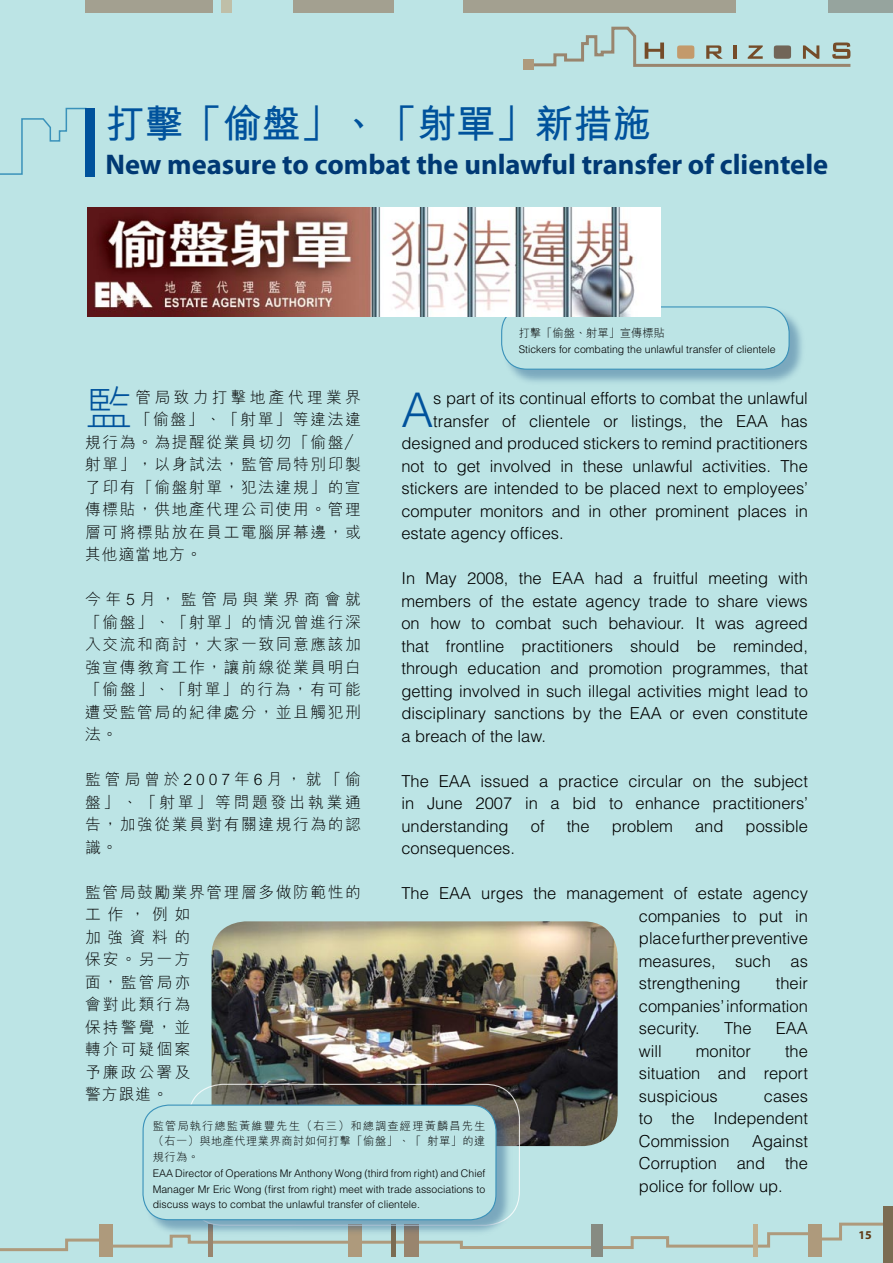
<style>
.page{position:relative;width:893px;height:1263px;background:#bce4e5}
.page>*{position:absolute;margin:0;border:0;box-sizing:border-box;transform-origin:0 0}
.t1{font:300 47.7px "Helvetica";color:#00529c}
.t2{font:300 47.25px "M Hei";color:#00529c}
.t3{font:700 39px "M Hei";color:#00529c}
.t4{font:700 28.5px "Myriad Pro";color:#003974}
.t5{font:300 16.5px/22.5px "Helvetica";color:#000;text-align:justify}
.t6{font:300 15.75px/22.5px "M Hei";letter-spacing:.1em;color:#000;text-align:justify}
.t7{font:300 15.75px/22.5px "M Hei";letter-spacing:.135em;color:#000}
.t8{font:300 15.75px "M Hei";letter-spacing:.21em;color:#000}
.t9{font:700 12px "Myriad Pro";color:#603913}
.t10{font:300 11.25px/15.8px "M Hei";letter-spacing:.04em;color:#000;text-align:justify}
.t11{font:300 11.25px "M Hei";color:#000}
.t12{font:300 10.5px/15.8px "Helvetica";color:#000;text-align:justify}
</style>
<div class="page">
<div style="left:293px;top:0;width:101px;height:12px;background:#a3a090"></div>
<div style="left:85px;top:0;width:128px;height:12px;background:#a3a090"></div>
<div style="left:463px;top:0;width:273px;height:12px;background:#a3a090"></div>
<div style="left:828px;top:0;width:65px;height:12px;background:#96a49e"></div>
<div style="left:221px;top:0;width:11px;height:12px;background:#bfbfa8"></div>
<svg style="left:0;top:1222px;width:883px;height:33px"></svg>
<div style="left:883px;top:1206px;width:10px;height:57px;background:#7b6c52"></div>
<div style="left:348px;top:1224px;width:13px;height:33px;background:#ae9a7c"></div>
<div style="left:808px;top:1224px;width:14px;height:33px;background:#ae9a7c"></div>
<div style="left:99px;top:1224px;width:14px;height:33px;background:#ae9a7c"></div>
<div style="left:591px;top:1224px;width:11px;height:33px;background:#878b82"></div>
<div style="left:404px;top:1224px;width:15px;height:33px;background:#99856e"></div>
<div style="left:391px;top:1224px;width:5px;height:33px;background:#7b6c52"></div>
<div style="left:208px;top:1224px;width:5px;height:33px;background:#99856e"></div>
<div style="left:753px;top:1224px;width:5px;height:33px;background:#c0b08f"></div>
<svg style="left:528px;top:26px;width:323px;height:41px"></svg>
<div style="left:524px;top:60px;width:10px;height:10px;background:#ae9a7c"></div>
<svg style="left:0;top:107px;width:87px;height:68px"></svg>
<div style="left:85px;top:108px;width:10px;height:68px;background:#00529c"></div>
<img style="left:212px;top:921px;width:406px;height:225px;border-radius:34px">
<div style="left:502px;top:307px;width:304px;height:79px;background:#003974;opacity:.35"></div>
<div style="left:502px;top:307px;width:287px;height:62px;background:#bce4e5;border-radius:26px"></div>
<div style="left:501px;top:306px;width:289px;height:64px;border:1px solid #3a92ba;border-radius:26px"></div>
<img style="left:88px;top:207px;width:573px;height:110px">
<div style="left:143px;top:1105px;width:369px;height:132px;background:#003974;opacity:.35"></div>
<div style="left:143px;top:1105px;width:353px;height:115px;background:#bce4e5;border-radius:26px"></div>
<div style="left:142px;top:1104px;width:355px;height:116px;border:1px solid #3a92ba;border-radius:26px"></div>
<h3 class="t3" style="left:105px;top:104px;width:547px">打擊「偷盤」、「射單」新措施</h3>
<h3 class="t4" style="left:105px;top:146px;width:724px">New measure to combat the unlawful transfer of clientele</h3>
<p class="t11" style="left:519px;top:327px;width:148px">打擊「偷盤、射單」宣傳標貼</p>
<p class="t12" style="left:519px;top:341px;width:258px">Stickers for combating the unlawful transfer of clientele</p>
<h2 class="t2" style="left:85px;top:383px;width:49px">監</h2>
<p class="t8" style="left:136px;top:388px;width:227px">管局致力打擊地產代理業界</p>
<h1 class="t1" style="left:401px;top:380px;width:33px">A</h1>
<p class="t5" style="left:433px;top:387px;width:376px">s part of its continual efforts to combat the unlawful</p>
<p class="t6" style="left:136px;top:408px;width:227px">「偷盤」、「射單」等違法違</p>
<p class="t6" style="left:85px;top:431px;width:277px">規行為。為提醒從業員切勿「偷盤／</p>
<p class="t6" style="left:85px;top:453px;width:277px">射單」，以身試法，監管局特別印製</p>
<p class="t6" style="left:85px;top:476px;width:277px">了印有「偷盤射單，犯法違規」的宣</p>
<p class="t6" style="left:85px;top:498px;width:277px">傳標貼，供地產代理公司使用。管理</p>
<p class="t6" style="left:85px;top:521px;width:277px">層可將標貼放在員工電腦屏幕邊，或</p>
<p class="t6" style="left:85px;top:543px;width:118px">其他適當地方。</p>
<p class="t6" style="left:85px;top:588px;width:277px">今年5月，監管局與業界商會就「偷盤」、「射單」的情況曾進行深入交流和商討，大家一致同意應該加強宣傳教育工作，讓前線從業員明白「偷盤」、「射單」的行為，有可能遭受監管局的紀律處分，並且觸犯刑法。</p>
<p class="t6" style="left:85px;top:768px;width:277px">監管局曾於2007年6月，就「偷盤」、「射單」等問題發出執業通告，加強從業員對有關違規行為的認識。</p>
<p class="t7" style="left:85px;top:881px;width:277px">監管局鼓勵業界管理層多做防範性的工作，例如<br>加強資料的<br>保安。另一方<br>面，監管局亦<br>會對此類行為<br>保持警覺，並<br>轉介可疑個案<br>予廉政公署及<br>警方跟進。</p>
<p class="t5" style="left:433px;top:409px;width:376px">transfer of clientele or listings, the EAA has</p>
<p class="t5" style="left:401px;top:432px;width:408px">designed and produced stickers to remind practitioners</p>
<p class="t5" style="left:401px;top:454px;width:408px">not to get involved in these unlawful activities. The</p>
<p class="t5" style="left:401px;top:477px;width:408px">stickers are intended to be placed next to employees’</p>
<p class="t5" style="left:401px;top:499px;width:408px">computer monitors and in other prominent places in</p>
<p class="t5" style="left:401px;top:522px;width:164px">estate agency offices.</p>
<p class="t5" style="left:401px;top:567px;width:408px">In May 2008, the EAA had a fruitful meeting with members of the estate agency trade to share views on how to combat such behaviour. It was agreed that frontline practitioners should be reminded, through education and promotion programmes, that getting involved in such illegal activities might lead to disciplinary sanctions by the EAA or even constitute a breach of the law.</p>
<p class="t5" style="left:401px;top:769px;width:408px">The EAA issued a practice circular on the subject in June 2007 in a bid to enhance practitioners’ understanding</p>
<p class="t5" style="left:531px;top:814px;width:15px">of</p>
<p class="t5" style="left:567px;top:814px;width:24px">the</p>
<p class="t5" style="left:612px;top:814px;width:63px">problem</p>
<p class="t5" style="left:695px;top:814px;width:30px">and</p>
<p class="t5" style="left:746px;top:814px;width:64px">possible</p>
<p class="t5" style="left:401px;top:837px;width:115px">consequences.</p>
<p class="t5" style="left:639px;top:882px;width:171px;text-indent:-237px">The EAA urges the management of estate agency companies to put in place further preventive measures, such as strengthening</p>
<p class="t5" style="left:639px;top:972px;width:171px;text-indent:137px">their companies’ information security.</p>
<p class="t5" style="left:724px;top:1017px;width:29px">The</p>
<p class="t5" style="left:776px;top:1017px;width:34px">EAA</p>
<p class="t5" style="left:639px;top:1039px;width:24px">will</p>
<p class="t5" style="left:696px;top:1039px;width:57px">monitor</p>
<p class="t5" style="left:639px;top:1039px;width:171px;text-indent:146px">the situation and report suspicious</p>
<p class="t5" style="left:639px;top:1084px;width:171px;text-indent:125px">cases to the Independent Commission</p>
<p class="t10" style="left:153px;top:1118px;width:334px">監管局執行總監黃維豐先生（右三）和總調查經理黃麟昌先生（右一）與地產代理業界商討如何打擊「偷盤」、「 射單」的違規行為。</p>
<p class="t12" style="left:153px;top:1165px;width:334px">EAA Director of Operations Mr Anthony Wong (third from right) and Chief Manager Mr Eric Wong (first from right) meet with trade associations to discuss ways to combat the unlawful transfer of clientele.</p>
<p class="t5" style="left:639px;top:1129px;width:171px;text-indent:113px">Against Corruption and the police for follow up.</p>
<p class="t9" style="left:858px;top:1227px;width:7px">15</p>
</div>
